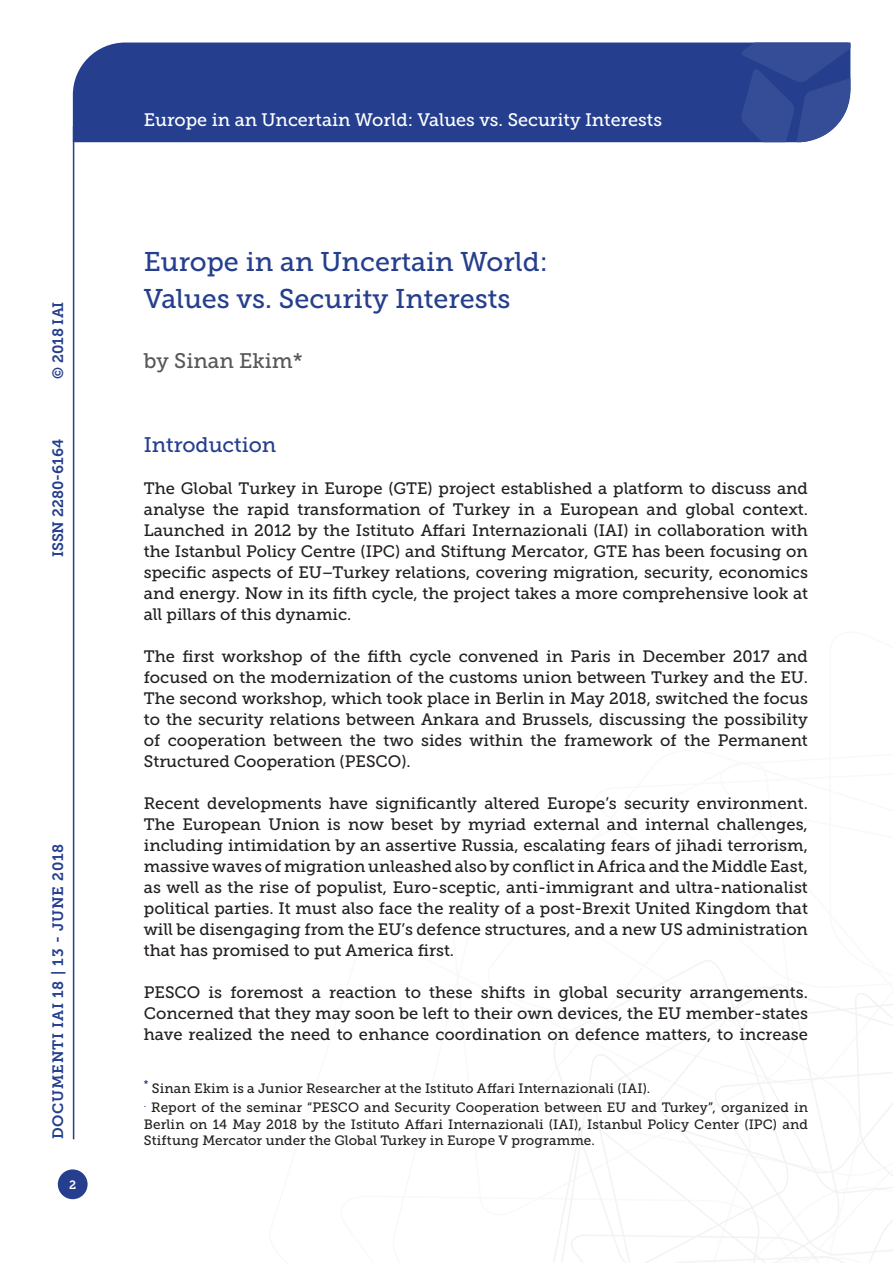
<style>
.page{position:relative;width:893px;height:1263px;background:#fff}
.page>*{position:absolute;margin:0;border:0;box-sizing:border-box;transform-origin:0 0}
.Titolo_prima{font:27px "Museo Slab 500";color:#253f8e}
.Autori{font:21px "Museo Slab 500";color:#57585a}
.Titolo_paragrafo{font:21px "Museo Slab 500";letter-spacing:-.005em;color:#253f8e}
.t1{font:18px "Museo Slab 500";color:#fff}
.Testo{font:16.5px/21px "Museo Slab 500";color:#231f20;text-align:justify}
.t2{font:15px "Museo Slab 700";letter-spacing:.05em;color:#253f8e}
.t3{font:15px "Museo Slab 700";color:#253f8e}
.Nota{font:13.5px/16.2px "Museo Slab 500";letter-spacing:.01em;color:#231f20;text-align:justify}
.t4{font:12px "Museo Slab 700";color:#fff}
</style>
<div class="page">
<svg style="left:553px;top:960px;width:340px;height:303px"></svg>
<div style="left:73px;top:43px;width:668px;height:99px;background:#253f8e"></div>
<svg style="left:741px;top:43px;width:109px;height:99px;background:#3a5299"></svg>
<div style="left:58px;top:1169px;width:30px;height:30px;background:#253f8e;border-radius:50%"></div>
<hr style="left:73px;top:126px;width:1px;height:1013px;background:#253f8e">
<p class="t2" style="left:50px;top:379px;width:79px;rotate:-90deg">© 2018 IAI</p>
<p class="t3" style="left:50px;top:557px;width:120px;rotate:-90deg">ISSN 2280-6164</p>
<p class="t2" style="left:50px;top:1139px;width:297px;rotate:-90deg">DOCUMENTI IAI 18 | 13 - JUNE 2018</p>
<p class="t4" style="left:69px;top:1178px;width:9px">2</p>
<p class="t1" style="left:144px;top:110px;width:520px">Europe in an Uncertain World: Values vs. Security Interests</p>
<p class="Titolo_prima" style="left:144px;top:247px;width:405px">Europe in an Uncertain World:</p>
<p class="Titolo_prima" style="left:144px;top:283px;width:368px">Values vs. Security Interests</p>
<p class="Autori" style="left:144px;top:349px;width:160px">by Sinan Ekim*</p>
<p class="Titolo_paragrafo" style="left:144px;top:433px;width:134px">Introduction</p>
<p class="Testo" style="left:144px;top:478px;width:666px">The Global Turkey in Europe (GTE) project established a platform to discuss and analyse the rapid transformation of Turkey in a European and global context.<br>Launched in 2012 by the Istituto Affari Internazionali (IAI) in collaboration with the Istanbul Policy Centre (IPC) and Stiftung Mercator, GTE has been focusing on specific aspects of EU–Turkey relations, covering migration, security, economics and energy. Now in its fifth cycle, the project takes a more comprehensive look at all pillars of this dynamic.</p>
<p class="Testo" style="left:144px;top:646px;width:666px">The first workshop of the fifth cycle convened in Paris in December 2017 and focused on the modernization of the customs union between Turkey and the EU.<br>The second workshop, which took place in Berlin in May 2018, switched the focus to the security relations between Ankara and Brussels, discussing the possibility of cooperation between the two sides within the framework of the Permanent Structured Cooperation (PESCO).</p>
<p class="Testo" style="left:144px;top:793px;width:666px">Recent developments have significantly altered Europe’s security environment.<br>The European Union is now beset by myriad external and internal challenges, including intimidation by an assertive Russia, escalating fears of jihadi terrorism, massive waves of migration unleashed also by conflict in Africa and the Middle East, as well as the rise of populist, Euro-sceptic, anti-immigrant and ultra-nationalist political parties. It must also face the reality of a post-Brexit United Kingdom that will be disengaging from the EU’s defence structures, and a new US administration that has promised to put America first.</p>
<p class="Testo" style="left:144px;top:982px;width:666px">PESCO is foremost a reaction to these shifts in global security arrangements.<br>Concerned that they may soon be left to their own devices, the EU member-states have realized the need to enhance coordination on defence matters, to increase</p>
<p class="Nota" style="left:144px;top:1080px;width:508px"><sup>*</sup> Sinan Ekim is a Junior Researcher at the Istituto Affari Internazionali (IAI).</p>
<p class="Nota" style="left:144px;top:1100px;width:666px"><sup>.</sup> Report of the seminar “PESCO and Security Cooperation between EU and Turkey”, organized in Berlin on 14 May 2018 by the Istituto Affari Internazionali (IAI), Istanbul Policy Center (IPC) and Stiftung Mercator under the Global Turkey in Europe V programme.</p>
</div>
